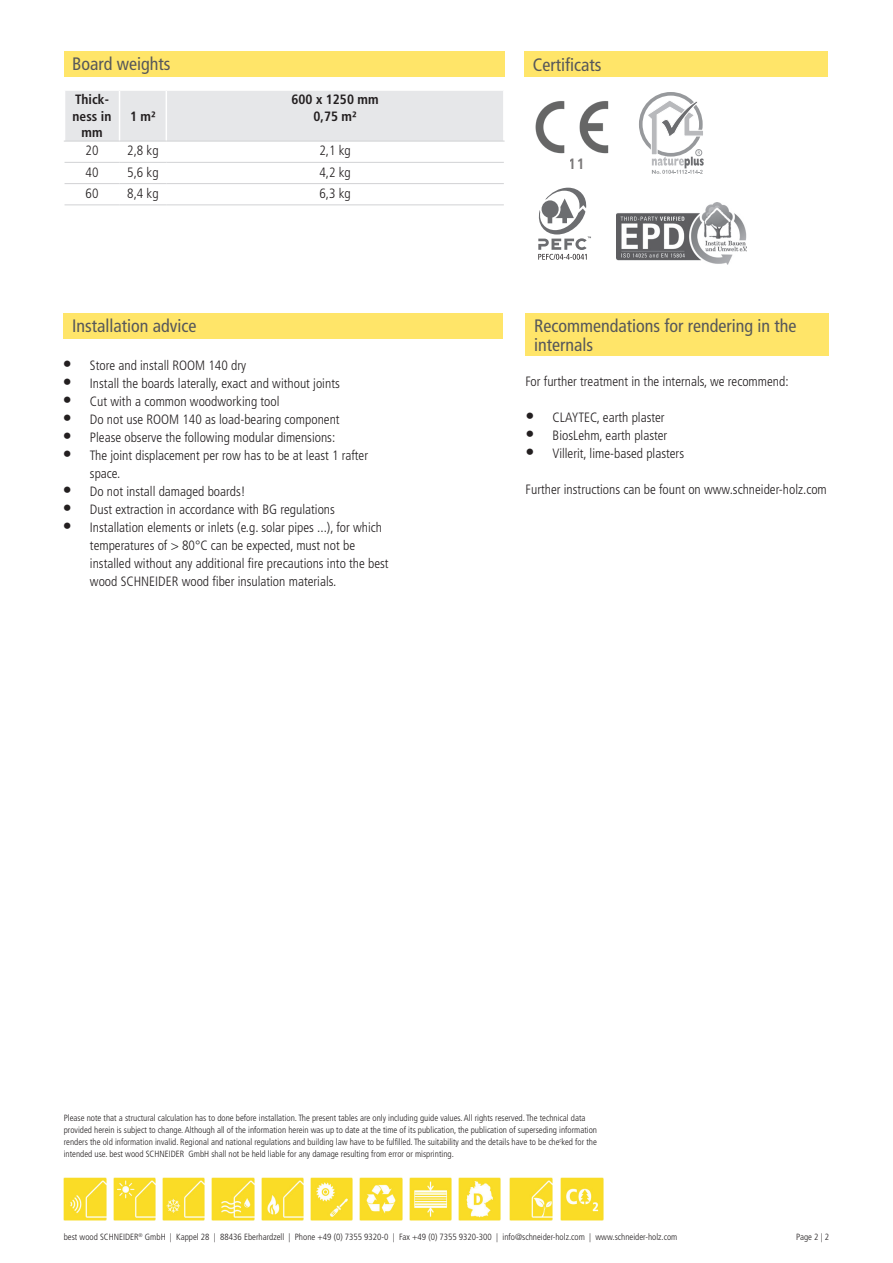
<style>
.page{position:relative;width:893px;height:1263px;background:#fff}
.page>*{position:absolute;margin:0;border:0;box-sizing:border-box;transform-origin:0 0}
.t1{font:condensed 18px/19.5px "Frutiger LT";color:#57585a}
.t2{font:700 condensed 15px "Frutiger LT";color:#231f20}
.t3{font:300 condensed 13.5px/18px "Frutiger LT";color:#231f20}
.t4{font:700 condensed 13.5px/16.2px "Frutiger LT";color:#231f20;text-align:center}
.t5{font:300 condensed 9px/12px "Frutiger LT";color:#231f20}
.s1{font-size:18px}
</style>
<div class="page">
<img style="left:162px;top:1178px;width:43px;height:42px">
<img style="left:113px;top:1178px;width:43px;height:42px">
<img style="left:212px;top:1178px;width:42px;height:42px">
<img style="left:64px;top:1178px;width:42px;height:42px">
<img style="left:261px;top:1178px;width:43px;height:42px">
<img style="left:509px;top:1178px;width:43px;height:42px">
<img style="left:409px;top:1178px;width:43px;height:42px">
<img style="left:360px;top:1178px;width:42px;height:42px">
<img style="left:458px;top:1178px;width:43px;height:42px">
<img style="left:310px;top:1178px;width:43px;height:42px">
<img style="left:561px;top:1178px;width:42px;height:42px">
<div style="left:524px;top:51px;width:304px;height:26px;background:#ffe569"></div>
<div style="left:65px;top:91px;width:438px;height:50px;background:#e6e7e9"></div>
<hr style="left:119px;top:91px;width:1px;height:50px;background:#fff">
<hr style="left:166px;top:91px;width:1px;height:50px;background:#fff">
<hr style="left:64px;top:141px;width:56px;height:1px;background:#d1d2d4">
<hr style="left:120px;top:141px;width:46px;height:1px;background:#d1d2d4">
<hr style="left:166px;top:141px;width:339px;height:1px;background:#d1d2d4">
<hr style="left:65px;top:162px;width:55px;height:1px;background:#d1d2d4">
<hr style="left:120px;top:162px;width:46px;height:1px;background:#d1d2d4">
<hr style="left:166px;top:162px;width:338px;height:1px;background:#d1d2d4">
<hr style="left:65px;top:183px;width:55px;height:1px;background:#d1d2d4">
<hr style="left:120px;top:183px;width:46px;height:1px;background:#d1d2d4">
<hr style="left:166px;top:183px;width:338px;height:1px;background:#d1d2d4">
<hr style="left:65px;top:205px;width:55px;height:1px;background:#d1d2d4">
<hr style="left:120px;top:205px;width:46px;height:1px;background:#d1d2d4">
<hr style="left:166px;top:205px;width:338px;height:1px;background:#d1d2d4">
<div style="left:64px;top:51px;width:441px;height:26px;background:#ffe569"></div>
<div style="left:526px;top:313px;width:303px;height:42px;background:#ffe569"></div>
<div style="left:64px;top:313px;width:439px;height:25px;background:#ffe569"></div>
<img style="left:535px;top:101px;width:74px;height:53px">
<img style="left:617px;top:202px;width:130px;height:62px">
<div style="left:639px;top:92px;width:64px;height:65px;border:4px solid #97999c;border-radius:50%"></div>
<svg style="left:646px;top:100px;width:58px;height:74px"></svg>
<svg style="left:538px;top:188px;width:53px;height:72px"></svg>
<h1 class="t1" style="left:72px;top:54px;width:100px">Board weights</h1>
<p class="t4" style="left:73px;top:92px;width:40px">Thick&shy;ness in mm</p>
<p class="t4" style="left:130px;top:108px;width:27px">1 m²</p>
<p class="t4" style="left:292px;top:92px;width:88px">600 x 1250 mm<br>0,75 m²</p>
<p class="t3" style="left:86px;top:142px;width:14px">20</p>
<p class="t3" style="left:127px;top:142px;width:33px">2,8 kg</p>
<p class="t3" style="left:319px;top:142px;width:33px">2,1 kg</p>
<p class="t3" style="left:86px;top:163px;width:14px">40</p>
<p class="t3" style="left:127px;top:163px;width:33px">5,6 kg</p>
<p class="t3" style="left:319px;top:163px;width:33px">4,2 kg</p>
<p class="t3" style="left:86px;top:184px;width:14px">60</p>
<p class="t3" style="left:127px;top:184px;width:33px">8,4 kg</p>
<p class="t3" style="left:319px;top:184px;width:33px">6,3 kg</p>
<h1 class="t1" style="left:72px;top:316px;width:126px">Installation advice</h1>
<p class="t3" style="left:63px;top:357px;width:185px"><span class="s1">•</span> Store and install ROOM 140 dry</p>
<p class="t3" style="left:63px;top:375px;width:278px"><span class="s1">•</span> Install the boards laterally, exact and without joints</p>
<p class="t3" style="left:63px;top:393px;width:218px"><span class="s1">•</span> Cut with a common woodworking tool</p>
<p class="t3" style="left:63px;top:411px;width:278px"><span class="s1">•</span> Do not use ROOM 140 as load-bearing component</p>
<p class="t3" style="left:63px;top:429px;width:274px"><span class="s1">•</span> Please observe the following modular dimensions:</p>
<p class="t3" style="left:90px;top:447px;width:280px;text-indent:-27px"><span class="s1">•</span> The joint displacement per row has to be at least 1 rafter space.</p>
<p class="t3" style="left:63px;top:483px;width:184px"><span class="s1">•</span> Do not install damaged boards!</p>
<p class="t3" style="left:63px;top:501px;width:274px"><span class="s1">•</span> Dust extraction in accordance with BG regulations</p>
<p class="t3" style="left:90px;top:519px;width:300px;text-indent:-27px"><span class="s1">•</span> Installation elements or inlets (e.g. solar pipes ...), for which temperatures of &gt; 80°C can be expected, must not be installed without any additional fire precautions into the best wood SCHNEIDER wood fiber insulation materials.</p>
<h1 class="t1" style="left:533px;top:55px;width:70px">Certificats</h1>
<p class="t2" style="left:569px;top:155px;width:17px">11</p>
<h1 class="t1" style="left:534px;top:316px;width:264px">Recommendations for rendering in the internals</h1>
<p class="t3" style="left:526px;top:373px;width:265px">For further treatment in the internals, we recommend:</p>
<p class="t3" style="left:526px;top:409px;width:141px"><span class="s1">•</span> CLAYTEC, earth plaster</p>
<p class="t3" style="left:526px;top:427px;width:143px"><span class="s1">•</span> BiosLehm, earth plaster</p>
<p class="t3" style="left:526px;top:445px;width:160px"><span class="s1">•</span> Villerit, lime-based plasters</p>
<p class="t3" style="left:526px;top:481px;width:303px">Further instructions can be fount on www.schneider-holz.com</p>
<p class="t5" style="left:64px;top:1112px;width:535px">Please note that a structural calculation has to done before installation. The present tables are only including guide values. All rights reserved. The technical data provided herein is subject to change. Although all of the information herein was up to date at the time of its publication, the publication of superseding information renders the old information invalid. Regional and national regulations and building law have to be fulfilled. The suitability and the details have to be che<sup>c</sup>ked for the intended use. best wood SCHNEIDER GmbH shall not be held liable for any damage resulting from error or misprinting.</p>
<p class="t5" style="left:64px;top:1231px;width:615px">best wood SCHNEIDER<sup>®</sup> GmbH | Kappel 28 | 88436 Eberhardzell | Phone +49 (0) 7355 9320-0 | Fax +49 (0) 7355 9320-300 | info@schneider-holz.com | www.schneider-holz.com</p>
<p class="t5" style="left:796px;top:1231px;width:34px">Page 2 | 2</p>
</div>
